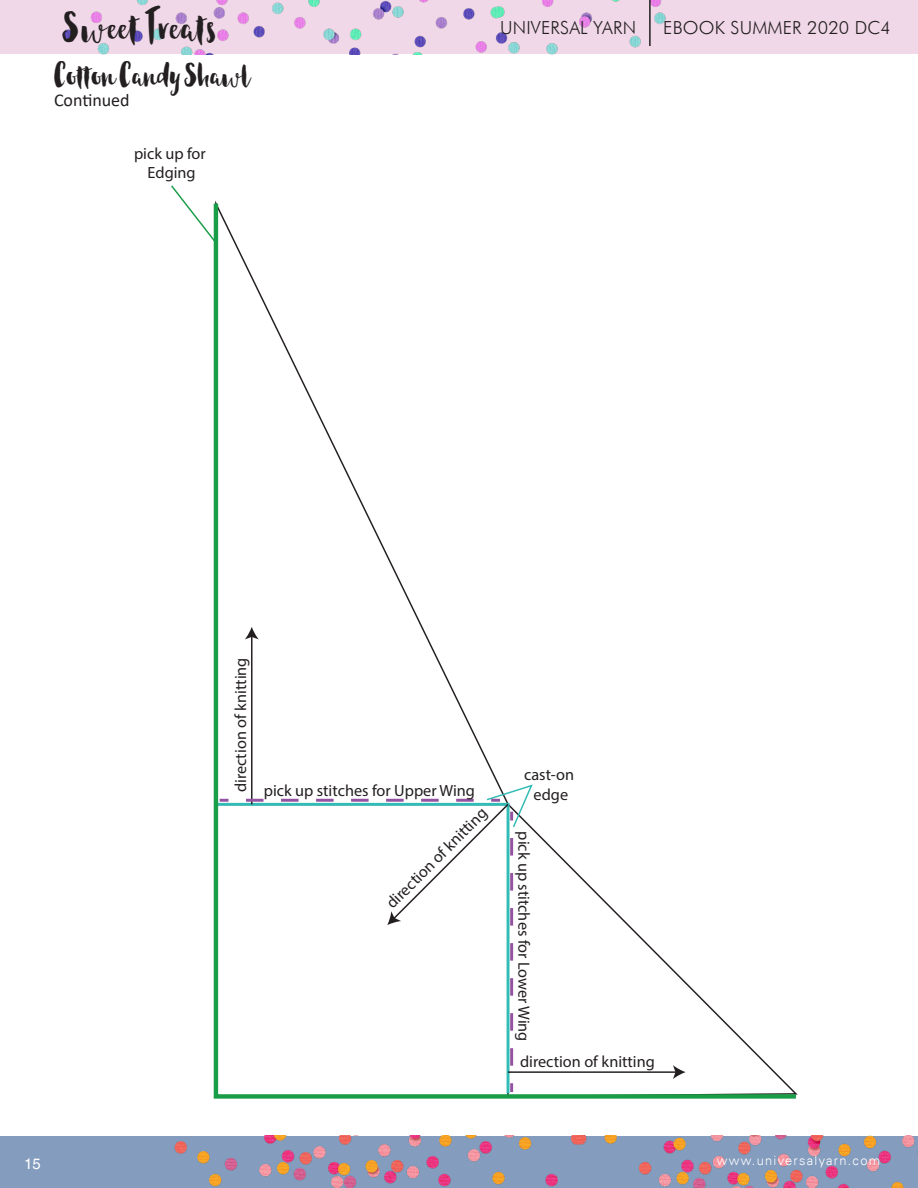
<style>
.page{position:relative;width:918px;height:1188px;background:#fff}
.page>*{position:absolute;margin:0;border:0;box-sizing:border-box;transform-origin:0 0}
.t1{font:46.5px "Toolbox Habaneros";letter-spacing:.02em;color:#231f20}
.No_Spacing{font:36px "Toolbox Habaneros";color:#231f20}
.t2{font:300 18px "Futura BT";letter-spacing:.01em;color:#231f20}
.t3{font:18px "Calibri";color:#231f20}
.t4{font:16.2px/19.5px "Myriad Pro";color:#231f20;text-align:center}
.t5{font:15px "Helvetica";color:#fff}
.t6{font:300 12.9px "Univers LT";letter-spacing:.1em;color:#fff}
</style>
<div class="page">
<div style="left:0;top:1136px;width:918px;height:52px;background:#849cbd"></div>
<img style="left:174px;top:1136px;width:476px;height:52px">
<img style="left:650px;top:1135px;width:268px;height:53px">
<div style="left:0;top:0;width:918px;height:54px;background:#f1d8e8"></div>
<img style="left:62px;top:0;width:604px;height:54px">
<hr style="left:649px;top:0;width:2px;height:46px;background:#231f20">
<svg style="left:213px;top:203px;width:585px;height:896px"></svg>
<svg style="left:171px;top:185px;width:47px;height:60px"></svg>
<h1 class="t1" style="left:63px;top:2px;width:155px">Sweet Treats</h1>
<p class="No_Spacing" style="left:54px;top:55px;width:198px">Cotton Candy Shawl</p>
<p class="t3" style="left:54px;top:88px;width:77px">Continued</p>
<p class="t4" style="left:134px;top:143px;width:73px">pick up for<br>Edging</p>
<p class="t2" style="left:500px;top:17px;width:138px">UNIVERSAL YARN</p>
<p class="t2" style="left:663px;top:17px;width:229px">EBOOK SUMMER 2020 DC4</p>
<p class="t5" style="left:24px;top:1154px;width:18px">15</p>
<p class="t4" style="left:231px;top:792px;width:136px;rotate:-90deg">direction of knitting</p>
<p class="t4" style="left:264px;top:781px;width:213px">pick up stitches for Upper Wing</p>
<p class="t4" style="left:382px;top:898px;width:136px;rotate:-45deg">direction of knitting</p>
<p class="t4" style="left:524px;top:765px;width:52px">cast-on edge</p>
<p class="t4" style="left:534px;top:831px;width:212px;rotate:90deg">pick up stitches for Lower Wing</p>
<p class="t4" style="left:520px;top:1051px;width:136px">direction of knitting</p>
<p class="t6" style="left:717px;top:1153px;width:165px">www.universalyarn.com</p>
</div>
